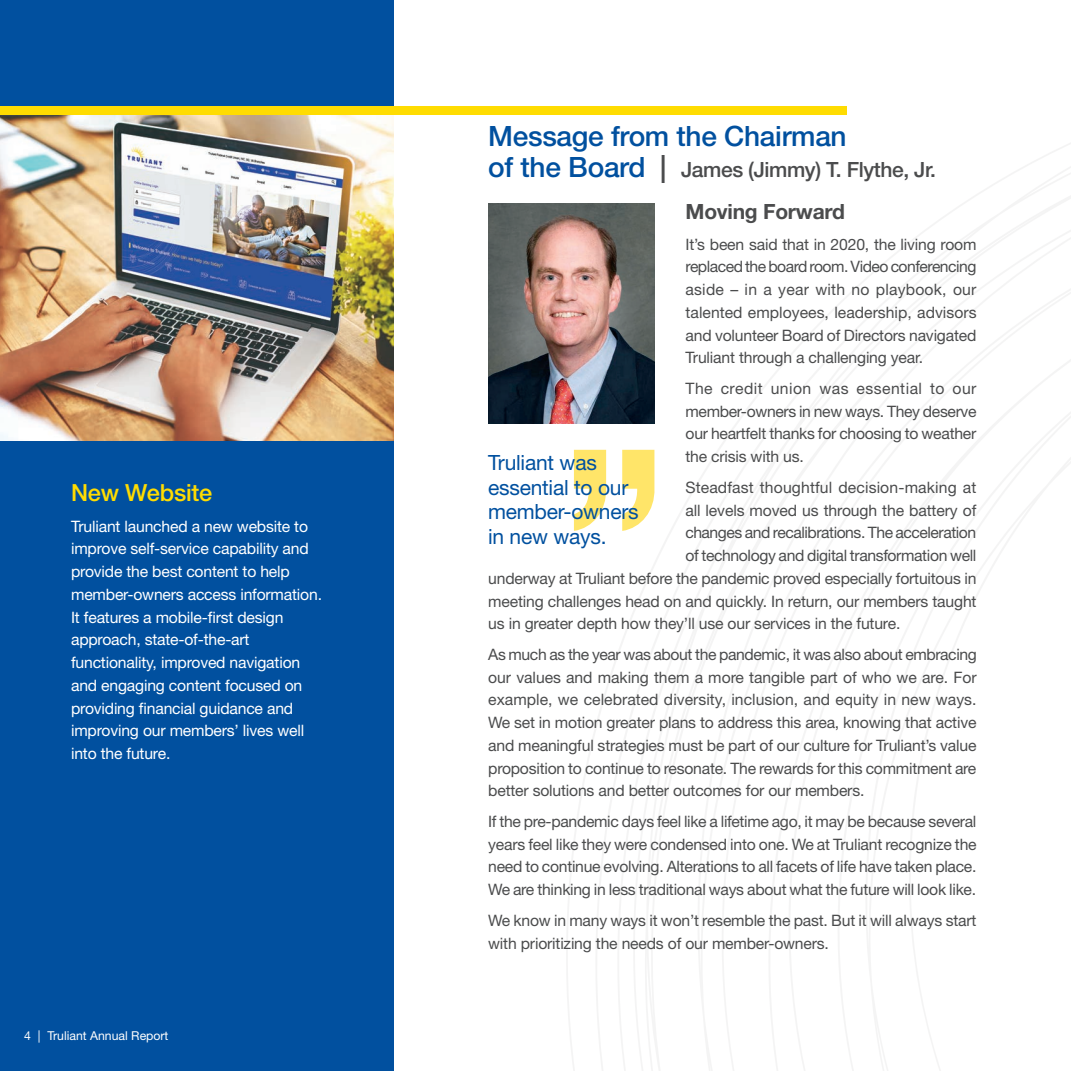
<style>
.page{position:relative;width:1071px;height:1071px;background:#fff}
.page>*{position:absolute;margin:0;border:0;box-sizing:border-box;transform-origin:0 0}
.t1{font:500 28px "Helvetica Neue LT Std";letter-spacing:-.01em;color:#01509f}
.t2{font:500 23.62px "Helvetica Neue LT Std";letter-spacing:-.01em;color:#ffdc01}
.t3{font:500 21px/41.5px "Helvetica Neue LT Std";letter-spacing:-.02em;color:#4b4c4d}
.t4{font:21px/24.5px "Helvetica Neue LT Std";letter-spacing:-.01em;color:#01509f}
.t5{font:15.75px/22.8px "Helvetica Neue LT Std";letter-spacing:-.01em;color:#4b4c4d;text-align:justify}
.t6{font:15.75px/22.8px "Helvetica Neue LT Std";letter-spacing:-.01em;color:#fff}
.t7{font:15.75px "Helvetica Neue LT Std";letter-spacing:-.03em;color:#4b4c4d}
.t8{font:15.75px "Helvetica Neue LT Std";letter-spacing:.01em;color:#4b4c4d}
.t9{font:12.25px "Helvetica Neue LT Std";color:#fff}
.s1{font-size:28px;color:#01509f}
.s2{font-size:28px}
.s3{font-weight:700}
</style>
<div class="page">
<svg style="left:564px;top:143px;width:507px;height:928px"></svg>
<div style="left:0;top:0;width:394px;height:1071px;background:#01509f"></div>
<img style="left:488px;top:204px;width:166px;height:219px">
<svg style="left:574px;top:450px;width:81px;height:81px"></svg>
<img style="left:0;top:115px;width:394px;height:326px">
<div style="left:0;top:106px;width:847px;height:9px;background:#ffdc01"></div>
<h2 class="t2" style="left:71px;top:478px;width:143px">New Website</h2>
<p class="t6" style="left:71px;top:514px;width:252px">Truliant launched a new website to improve self-service capability and provide the best content to help member-owners access information.<br>It features a mobile-first design approach, state-of-the-art functionality, improved navigation and engaging content focused on providing financial guidance and improving our members’ lives well into the future.</p>
<p class="t9" style="left:24px;top:1028px;width:146px">4 | Truliant Annual Report</p>
<h1 class="t1" style="left:488px;top:119px;width:360px">Message from the Chairman</h1>
<h3 class="t3" style="left:686px;top:149px;width:252px;text-indent:-197px"><span class="s1">of the Board</span> <span class="s2">|</span> James (Jimmy) T. Flythe, Jr.<br><span class="s3">Moving Forward</span></h3>
<p class="t5" style="left:686px;top:232px;width:293px">It’s been said that in 2020, the living room replaced the board room. Video conferencing aside – in a year with no playbook, our talented employees, leadership, advisors and volunteer Board of Directors navigated Truliant through a challenging year.</p>
<p class="t5" style="left:685px;top:377px;width:293px">The credit union was essential to our member-owners in new ways. They deserve our heartfelt thanks for choosing to weather the crisis with us.</p>
<p class="t8" style="left:685px;top:477px;width:292px">Steadfast thoughtful decision-making at</p>
<p class="t5" style="left:685px;top:498px;width:293px">all levels moved us through the battery of</p>
<p class="t7" style="left:685px;top:523px;width:292px">changes and recalibrations. The acceleration</p>
<p class="t5" style="left:685px;top:544px;width:293px">of technology and digital transformation well</p>
<p class="t5" style="left:488px;top:566px;width:490px">underway at Truliant before the pandemic proved especially fortuitous in</p>
<p class="t5" style="left:488px;top:589px;width:490px">meeting challenges head on and quickly. In return, our members taught</p>
<p class="t5" style="left:488px;top:612px;width:414px">us in greater depth how they’ll use our services in the future.</p>
<p class="t5" style="left:488px;top:643px;width:490px">As much as the year was about the pandemic, it was also about embracing our values and making them a more tangible part of who we are. For example, we celebrated diversity, inclusion, and equity in new ways.<br>We set in motion greater plans to address this area, knowing that active and meaningful strategies must be part of our culture for Truliant’s value proposition to continue to resonate. The rewards for this commitment are better solutions and better outcomes for our members.</p>
<p class="t5" style="left:488px;top:810px;width:490px">If the pre-pandemic days feel like a lifetime ago, it may be because several years feel like they were condensed into one. We at Truliant recognize the need to continue evolving. Alterations to all facets of life have taken place.<br>We are thinking in less traditional ways about what the future will look like.</p>
<p class="t5" style="left:488px;top:908px;width:490px">We know in many ways it won’t resemble the past. But it will always start with prioritizing the needs of our member-owners.</p>
<h3 class="t4" style="left:488px;top:450px;width:152px">Truliant was essential to our member-owners in new ways.</h3>
</div>
